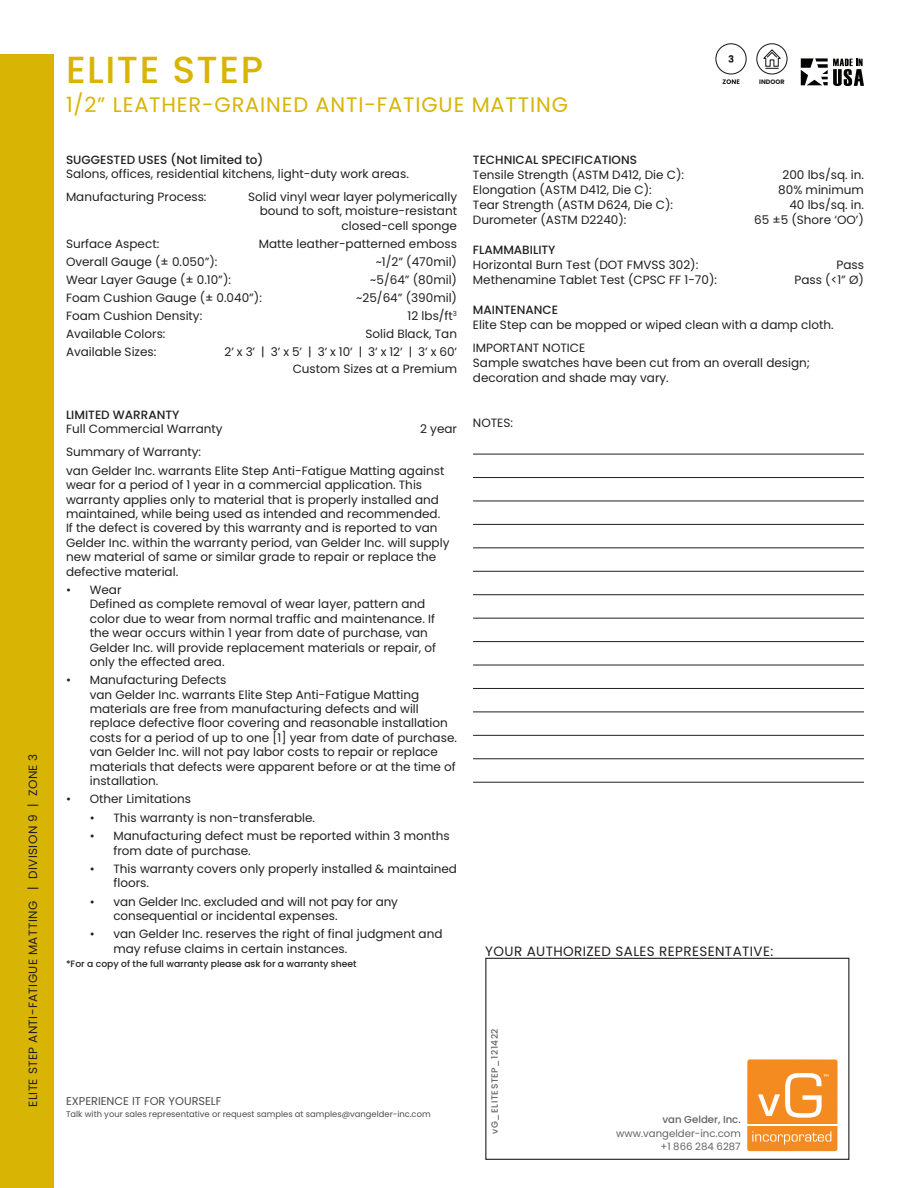
<style>
.page{position:relative;width:918px;height:1188px;background:#fff}
.page>*{position:absolute;margin:0;border:0;box-sizing:border-box;transform-origin:0 0}
.t1{font:500 37.65px "Poppins";letter-spacing:.04em;color:#d8b405}
.t2{font:21px "Poppins";letter-spacing:.04em;color:#d8b405}
.t3{font:13.5px "Poppins";letter-spacing:.03em;color:#231f20}
.t4{font:12px/14.4px "Poppins";color:#231f20}
.t5{font:500 12px "Poppins";color:#231f20}
.t6{font:12px "Poppins";letter-spacing:.03em;color:#231f20}
.t7{font:11.25px "Poppins";color:#4b4c4d}
.t8{font:10.2px "Poppins";color:#636366}
.t9{font:500 10.2px "Poppins";color:#636366}
.t10{font:500 9.15px "Poppins";color:#231f20}
.t11{font:500 9px "Poppins";letter-spacing:.06em;color:#636366}
.t12{font:8.4px "Poppins";color:#4b4c4d}
.t13{font:700 6.45px "Poppins";color:#231f20}
</style>
<div class="page">
<div style="left:485px;top:958px;width:364px;height:202px;border:1px solid #231f20"></div>
<div style="left:747px;top:1060px;width:90px;height:91px;background:#f38b20;border-radius:2px"></div>
<svg style="left:752px;top:1131px;width:79px;height:14px"></svg>
<svg style="left:758px;top:1073px;width:70px;height:45px"></svg>
<hr style="left:747px;top:1125px;width:90px;height:1px;background:#fff">
<div style="left:0;top:54px;width:54px;height:1134px;background:#d8b405"></div>
<hr style="left:473px;top:454px;width:391px;height:1px;background:#231f20">
<hr style="left:473px;top:477px;width:391px;height:1px;background:#231f20">
<hr style="left:473px;top:501px;width:391px;height:1px;background:#231f20">
<hr style="left:473px;top:524px;width:391px;height:1px;background:#231f20">
<hr style="left:473px;top:548px;width:391px;height:1px;background:#231f20">
<hr style="left:473px;top:571px;width:391px;height:1px;background:#231f20">
<hr style="left:473px;top:594px;width:391px;height:1px;background:#231f20">
<hr style="left:473px;top:618px;width:391px;height:1px;background:#231f20">
<hr style="left:473px;top:641px;width:391px;height:1px;background:#231f20">
<hr style="left:473px;top:665px;width:391px;height:1px;background:#231f20">
<hr style="left:473px;top:688px;width:391px;height:1px;background:#231f20">
<hr style="left:473px;top:712px;width:391px;height:1px;background:#231f20">
<hr style="left:473px;top:735px;width:391px;height:1px;background:#231f20">
<hr style="left:473px;top:759px;width:391px;height:1px;background:#231f20">
<hr style="left:473px;top:782px;width:391px;height:1px;background:#231f20">
<div style="left:756px;top:43px;width:32px;height:32px;border:1px solid #231f20;border-radius:50%"></div>
<svg style="left:761px;top:48px;width:20px;height:21px"></svg>
<svg style="left:801px;top:58px;width:63px;height:28px"></svg>
<div style="left:715px;top:43px;width:32px;height:32px;border:1px solid #231f20;border-radius:50%"></div>
<svg style="left:722px;top:79px;width:17px;height:5px"></svg>
<svg style="left:728px;top:55px;width:6px;height:8px"></svg>
<p class="t6" style="left:26px;top:1107px;width:355px;rotate:-90deg">ELITE STEP ANTI-FATIGUE MATTING | DIVISION 9 | ZONE 3</p>
<p class="t1" style="left:66px;top:48px;width:199px">ELITE STEP</p>
<p class="t2" style="left:66px;top:92px;width:504px">1/2” LEATHER-GRAINED ANTI-FATIGUE MATTING</p>
<p class="t13" style="left:759px;top:77px;width:27px">INDOOR</p>
<p class="t5" style="left:66px;top:152px;width:199px">SUGGESTED USES (Not limited to)</p>
<p class="t4" style="left:66px;top:167px;width:344px">Salons, offices, residential kitchens, light-duty work areas.</p>
<p class="t4" style="left:66px;top:190px;width:142px">Manufacturing Process:</p>
<p class="t4" style="left:248px;top:190px;width:211px;text-align:right">Solid vinyl wear layer polymerically bound to soft, moisture-resistant</p>
<p class="t4" style="left:342px;top:218px;width:117px">closed-cell sponge</p>
<p class="t4" style="left:66px;top:236px;width:95px">Surface Aspect:</p>
<p class="t4" style="left:259px;top:236px;width:200px">Matte leather-patterned emboss</p>
<p class="t4" style="left:66px;top:254px;width:153px">Overall Gauge (± 0.050”):</p>
<p class="t4" style="left:376px;top:254px;width:83px">~1/2” (470mil)</p>
<p class="t4" style="left:66px;top:272px;width:167px">Wear Layer Gauge (± 0.10”):</p>
<p class="t4" style="left:370px;top:272px;width:88px">~5/64” (80mil)</p>
<p class="t4" style="left:66px;top:290px;width:197px">Foam Cushion Gauge (± 0.040”):</p>
<p class="t4" style="left:356px;top:290px;width:102px">~25/64” (390mil)</p>
<p class="t4" style="left:66px;top:308px;width:138px">Foam Cushion Density:</p>
<p class="t4" style="left:408px;top:308px;width:51px">12 lbs/ft<sup>3</sup></p>
<p class="t4" style="left:66px;top:326px;width:101px">Available Colors:</p>
<p class="t4" style="left:365px;top:326px;width:93px">Solid Black, Tan</p>
<p class="t4" style="left:66px;top:344px;width:92px">Available Sizes:</p>
<p class="t4" style="left:225px;top:344px;width:234px">2’ x 3’ | 3’ x 5’ | 3’ x 10’ | 3’ x 12’ | 3’ x 60’</p>
<p class="t4" style="left:293px;top:362px;width:166px">Custom Sizes at a Premium</p>
<p class="t5" style="left:66px;top:408px;width:115px">LIMITED WARRANTY</p>
<p class="t4" style="left:66px;top:422px;width:158px">Full Commercial Warranty</p>
<p class="t4" style="left:420px;top:422px;width:38px">2 year</p>
<p class="t4" style="left:66px;top:445px;width:137px">Summary of Warranty:</p>
<p class="t4" style="left:66px;top:463px;width:385px">van Gelder Inc. warrants Elite Step Anti-Fatigue Matting against wear for a period of 1 year in a commercial application. This warranty applies only to material that is properly installed and maintained, while being used as intended and recommended.<br>If the defect is covered by this warranty and is reported to van Gelder Inc. within the warranty period, van Gelder Inc. will supply new material of same or similar grade to repair or replace the defective material.</p>
<p class="t4" style="left:90px;top:583px;width:348px;text-indent:-24px">• Wear<br>Defined as complete removal of wear layer, pattern and color due to wear from normal traffic and maintenance. If the wear occurs within 1 year from date of purchase, van Gelder Inc. will provide replacement materials or repair, of only the effected area.</p>
<p class="t4" style="left:90px;top:673px;width:369px;text-indent:-24px">• Manufacturing Defects<br>van Gelder Inc. warrants Elite Step Anti-Fatigue Matting materials are free from manufacturing defects and will replace defective floor covering and reasonable installation costs for a period of up to one [1] year from date of purchase. van Gelder Inc. will not pay labor costs to repair or replace materials that defects were apparent before or at the time of installation.</p>
<p class="t4" style="left:66px;top:792px;width:127px">• Other Limitations</p>
<p class="t4" style="left:90px;top:810px;width:227px">• This warranty is non-transferable.</p>
<p class="t4" style="left:113px;top:829px;width:338px;text-indent:-24px">• Manufacturing defect must be reported within 3 months from date of purchase.</p>
<p class="t4" style="left:113px;top:862px;width:345px;text-indent:-24px">• This warranty covers only properly installed &amp; maintained floors.</p>
<p class="t4" style="left:113px;top:894px;width:286px;text-indent:-24px">• van Gelder Inc. excluded and will not pay for any consequential or incidental expenses.</p>
<p class="t4" style="left:113px;top:927px;width:331px;text-indent:-24px">• van Gelder Inc. reserves the right of final judgment and may refuse claims in certain instances.</p>
<p class="t10" style="left:66px;top:959px;width:292px">*For a copy of the full warranty please ask for a warranty sheet</p>
<p class="t5" style="left:473px;top:152px;width:166px">TECHNICAL SPECIFICATIONS</p>
<p class="t4" style="left:473px;top:167px;width:213px">Tensile Strength (ASTM D412, Die C):</p>
<p class="t4" style="left:783px;top:167px;width:83px">200 lbs/sq. in.</p>
<p class="t4" style="left:473px;top:182px;width:180px">Elongation (ASTM D412, Die C):</p>
<p class="t4" style="left:778px;top:182px;width:87px">80% minimum</p>
<p class="t4" style="left:473px;top:197px;width:202px">Tear Strength (ASTM D624, Die C):</p>
<p class="t4" style="left:789px;top:197px;width:76px">40 lbs/sq. in.</p>
<p class="t4" style="left:473px;top:212px;width:155px">Durometer (ASTM D2240):</p>
<p class="t4" style="left:754px;top:212px;width:111px">65 ±5 (Shore ‘OO’)</p>
<p class="t5" style="left:473px;top:242px;width:84px">FLAMMABILITY</p>
<p class="t4" style="left:473px;top:257px;width:227px">Horizontal Burn Test (DOT FMVSS 302):</p>
<p class="t4" style="left:836px;top:257px;width:29px">Pass</p>
<p class="t4" style="left:473px;top:272px;width:246px">Methenamine Tablet Test (CPSC FF 1-70):</p>
<p class="t4" style="left:794px;top:272px;width:71px">Pass (&lt;1” Ø)</p>
<p class="t5" style="left:473px;top:302px;width:87px">MAINTENANCE</p>
<p class="t4" style="left:473px;top:317px;width:362px">Elite Step can be mopped or wiped clean with a damp cloth.</p>
<p class="t4" style="left:473px;top:341px;width:339px;line-height:15px">IMPORTANT NOTICE<br>Sample swatches have been cut from an overall design; decoration and shade may vary.</p>
<p class="t4" style="left:473px;top:416px;width:42px">NOTES:</p>
<p class="t3" style="left:485px;top:944px;width:290px">YOUR AUTHORIZED SALES REPRESENTATIVE:</p>
<p class="t7" style="left:66px;top:1094px;width:157px">EXPERIENCE IT FOR YOURSELF</p>
<p class="t12" style="left:66px;top:1109px;width:366px">Talk with your sales representative or request samples at samples@vangelder-inc.com</p>
<p class="t11" style="left:490px;top:1134px;width:107px;rotate:-90deg">vG_ELITESTEP_121422</p>
<p class="t9" style="left:662px;top:1113px;width:80px">van Gelder, Inc.</p>
<p class="t8" style="left:616px;top:1127px;width:126px">www.vangelder-inc.com</p>
<p class="t8" style="left:660px;top:1141px;width:82px">+1 866 284 6287</p>
</div>
